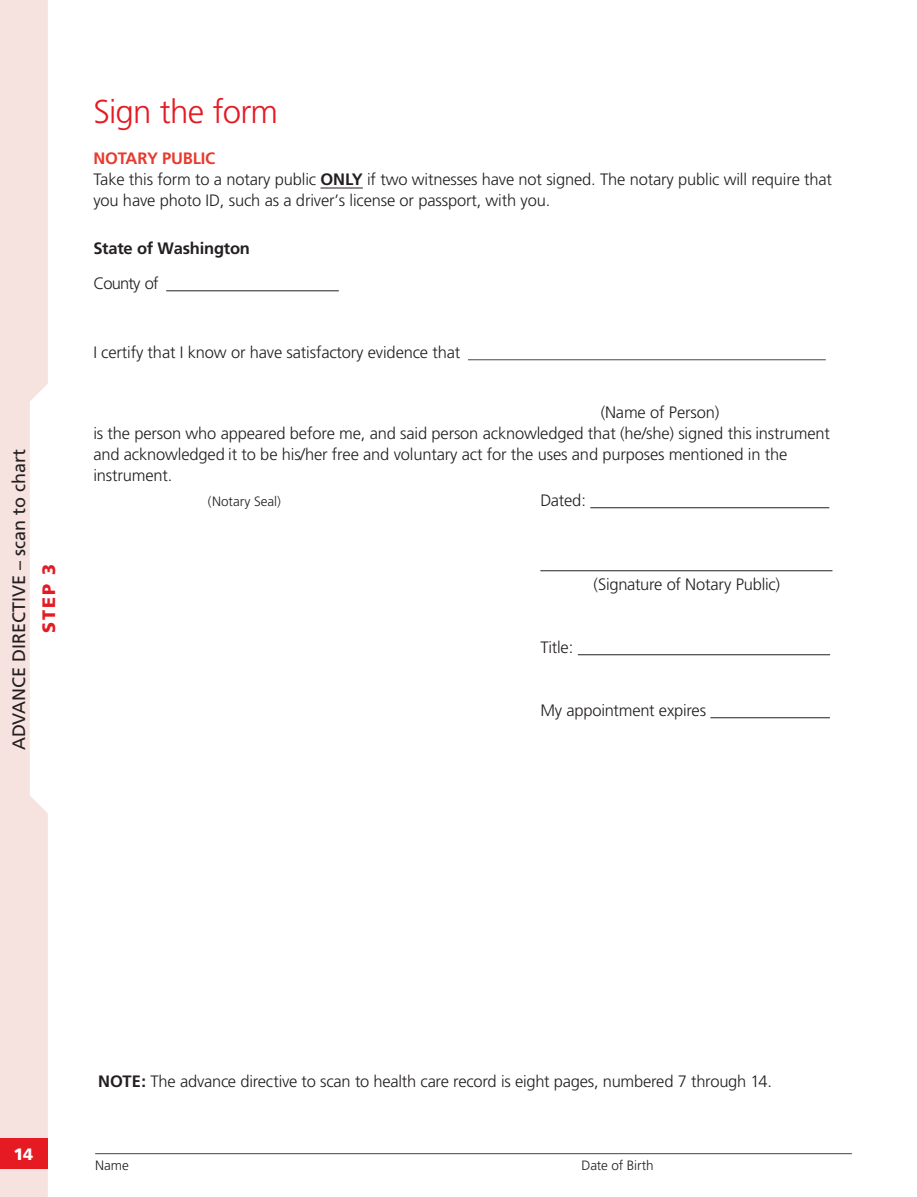
<style>
.page{position:relative;width:917px;height:1197px;background:#fff}
.page>*{position:absolute;margin:0;border:0;box-sizing:border-box;transform-origin:0 0}
.Body{font:300 33px "Frutiger";letter-spacing:-.025em;color:#e51a23}
.TOC_title{font:18px "Frutiger";letter-spacing:-.005em;color:#231f20}
.t1{font:900 18px "Frutiger";color:#e51a23}
.Body-2{font:300 16.5px/21px "Frutiger";letter-spacing:-.01em;color:#231f20}
.Body1{font:300 16.5px "Frutiger";letter-spacing:-.015em;color:#231f20}
.Body-3{font:700 16.5px/34.5px "Frutiger";letter-spacing:-.015em;color:#231f20}
.t2{font:900 16.5px "Frutiger";color:#fff}
.Body-4{font:300 13.5px "Frutiger";letter-spacing:-.005em;color:#231f20}
.s1{font-weight:700;color:#e73b2e}
.s2{font-weight:700}
.s3{font-weight:300}
.s4{font-family:"Frutiger LT Std"}
</style>
<div class="page">
<div style="left:0;top:0;width:48px;height:1197px;background:#f6e2df"></div>
<div style="left:30px;top:384px;width:18px;height:429px;background:#fff"></div>
<div style="left:0;top:1138px;width:48px;height:31px;background:#e51a23"></div>
<hr style="left:166px;top:290px;width:173px;height:1px;background:#231f20">
<hr style="left:468px;top:359px;width:357px;height:1px;background:#231f20">
<hr style="left:590px;top:507px;width:239px;height:1px;background:#231f20">
<hr style="left:540px;top:570px;width:292px;height:1px;background:#231f20">
<hr style="left:577px;top:654px;width:252px;height:1px;background:#231f20">
<hr style="left:710px;top:717px;width:119px;height:1px;background:#231f20">
<hr style="left:95px;top:1153px;width:756px;height:1px;background:#57585a">
<hr style="left:320px;top:188px;width:43px;height:1px;background:#231f20">
<p class="TOC_title" style="left:8px;top:750px;width:303px;rotate:-90deg">ADVANCE DIRECTIVE – scan to chart</p>
<p class="t1" style="left:38px;top:633px;width:70px;rotate:-90deg">STEP 3</p>
<p class="Body" style="left:93px;top:93px;width:186px">Sign the form</p>
<p class="Body-2" style="left:93px;top:148px;width:740px"><span class="s1">NOTARY PUBLIC<br></span>Take this form to a notary public <span class="s2">ONLY</span> if two witnesses have not signed. The notary public will require that you have photo ID, such as a driver’s license or passport, with you.</p>
<p class="Body-3" style="left:93px;top:231px;width:158px">State of Washington<br><span class="s3">County of</span></p>
<p class="Body-2" style="left:93px;top:342px;width:368px">I certify that I know or have satisfactory evidence that</p>
<p class="Body-2" style="left:93px;top:402px;width:738px;text-indent:507px">(Name of Person)<br><span class="s4">is the person who appeare</span>d before me, and said person acknowledged that (he/she) signed this instrument and acknowledged it to be his/her free and voluntary act for the uses and purposes mentioned in the instrument.</p>
<p class="Body-4" style="left:208px;top:494px;width:75px">(Notary Seal)</p>
<p class="Body-2" style="left:540px;top:490px;width:47px">Dated:</p>
<p class="Body-2" style="left:540px;top:637px;width:35px">Title:</p>
<p class="Body-2" style="left:593px;top:574px;width:188px">(Signature of Notary Public)</p>
<p class="Body-2" style="left:540px;top:700px;width:167px">My appointment expires</p>
<p class="t2" style="left:14px;top:1144px;width:21px">14</p>
<p class="Body1" style="left:98px;top:1072px;width:675px"><span class="s2">NOTE:</span> The advance directive to scan to health care record is eight pages, numbered 7 through 14.</p>
<p class="Body-4" style="left:601px;top:1158px;width:8px">e</p>
<p class="Body-4" style="left:618px;top:1158px;width:6px">f</p>
<p class="Body-4" style="left:95px;top:1158px;width:35px">Name</p>
<p class="Body-4" style="left:581px;top:1158px;width:74px">Dat o Birth</p>
</div>
